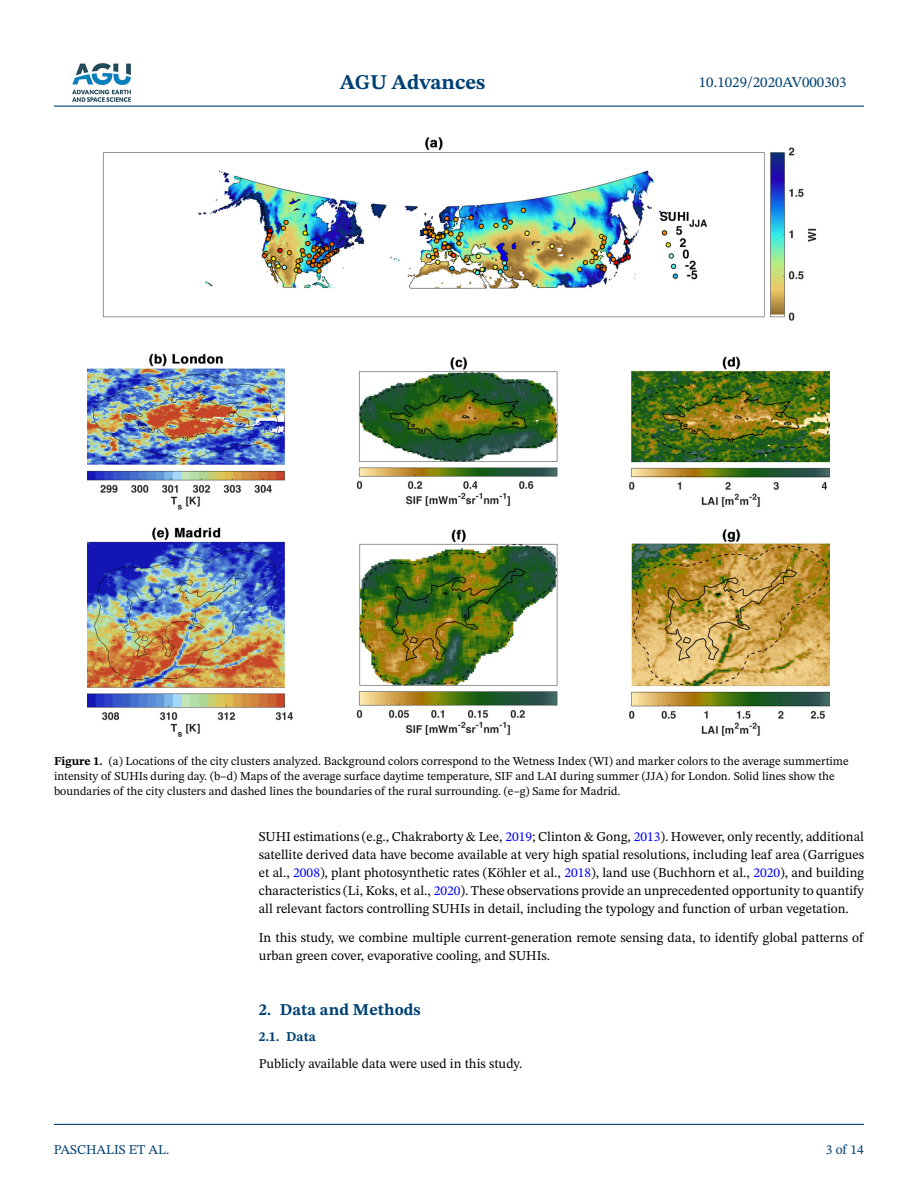
<style>
.page{position:relative;width:918px;height:1188px;background:#fff}
.page>*{position:absolute;margin:0;border:0;box-sizing:border-box;transform-origin:0 0}
.t1{font:700 21px "STIX Two Text";color:#004174}
.t2{font:700 16.5px "STIX Two Text";color:#004174}
.t3{font:15px "STIX Two Text";color:#004174}
.t4{font:13.5px/18px "STIX Two Text";color:#000;text-align:justify}
.t5{font:13.5px "STIX Two Text";color:#004174}
.t6{font:700 13.5px "STIX Two Text";color:#004174}
.t7{font:12px/15px "STIX Two Text";color:#000}
.s1{font-weight:700}
.s2{color:#00f}
</style>
<div class="page">
<hr style="left:54px;top:106px;width:810px;height:1px;background:#004174">
<hr style="left:54px;top:1124px;width:810px;height:1px;background:#004174">
<img style="left:72px;top:63px;width:59px;height:39px">
<img style="left:87px;top:137px;width:742px;height:599px">
<h1 class="t1" style="left:340px;top:67px;width:147px">AGU Advances</h1>
<p class="t3" style="left:699px;top:72px;width:149px">10.1029/2020AV000303</p>
<p class="t7" style="left:54px;top:754px;width:796px"><span class="s1">Figure 1.</span> (a) Locations of the city clusters analyzed. Background colors correspond to the Wetness Index (WI) and marker colors to the average summertime intensity of SUHIs during day. (b–d) Maps of the average surface daytime temperature, SIF and LAI during summer (JJA) for London. Solid lines show the boundaries of the city clusters and dashed lines the boundaries of the rural surrounding. (e–g) Same for Madrid.</p>
<p class="t4" style="left:259px;top:828px;width:607px">SUHI estimations (e.g., Chakraborty &amp; Lee, <span class="s2">2019</span>; Clinton &amp; Gong, <span class="s2">2013</span>). However, only recently, additional satellite derived data have become available at very high spatial resolutions, including leaf area (Garrigues et al., <span class="s2">2008</span>), plant photosynthetic rates (Köhler et al., <span class="s2">2018</span>), land use (Buchhorn et al., <span class="s2">2020</span>), and building characteristics (Li, Koks, et al., <span class="s2">2020</span>). These observations provide an unprecedented opportunity to quantify all relevant factors controlling SUHIs in detail, including the typology and function of urban vegetation.</p>
<p class="t4" style="left:259px;top:928px;width:606px">In this study, we combine multiple current-generation remote sensing data, to identify global patterns of urban green cover, evaporative cooling, and SUHIs.</p>
<p class="t5" style="left:54px;top:1140px;width:117px">PASCHALIS ET AL.</p>
<p class="t2" style="left:259px;top:998px;width:164px">2. Data and Methods</p>
<p class="t6" style="left:259px;top:1027px;width:59px">2.1. Data</p>
<p class="t4" style="left:259px;top:1054px;width:265px">Publicly available data were used in this study.</p>
<p class="t5" style="left:826px;top:1140px;width:40px">3 of 14</p>
</div>
